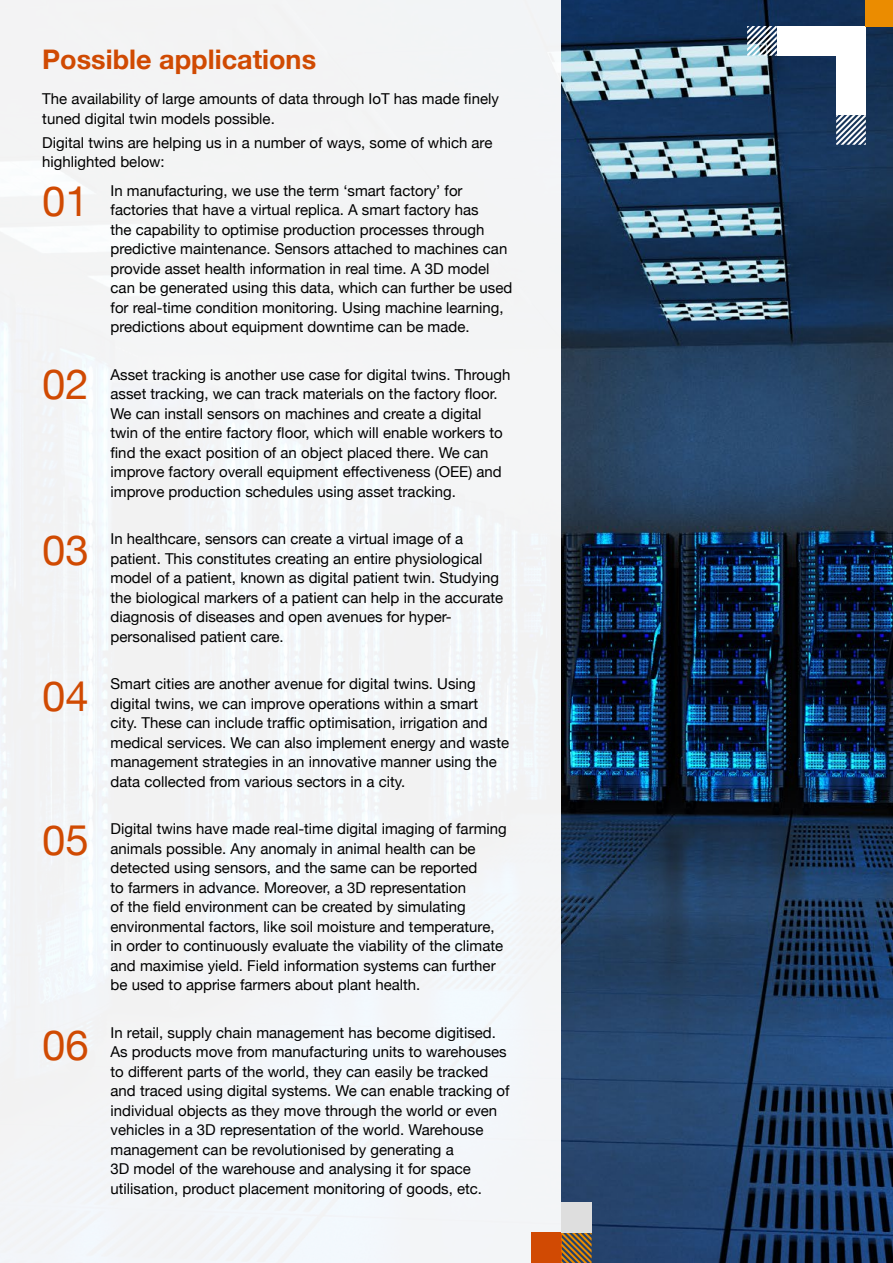
<style>
.page{position:relative;width:893px;height:1263px;background:#fff}
.page>*{position:absolute;margin:0;border:0;box-sizing:border-box;transform-origin:0 0}
.t1{font:42px "Helvetica Neue";color:#d04a02}
.t2{font:700 27px "Helvetica Neue";color:#d04a02}
.t3{font:15px/19.5px "Helvetica Neue";color:#000}
</style>
<div class="page">
<img style="left:561px;top:0;width:332px;height:1263px">
<div style="left:0;top:0;width:561px;height:1263px;background:#f3f4f5"></div>
<div style="left:836px;top:85px;width:30px;height:30px;background:#fff"></div>
<div style="left:836px;top:26px;width:30px;height:59px;background:#fff"></div>
<div style="left:777px;top:26px;width:59px;height:30px;background:#fff"></div>
<svg style="left:836px;top:115px;width:30px;height:30px"></svg>
<svg style="left:747px;top:26px;width:30px;height:30px"></svg>
<div style="left:866px;top:0;width:27px;height:26px;background:#eb8c00"></div>
<div style="left:531px;top:1233px;width:30px;height:30px;background:#d14a03"></div>
<svg style="left:561px;top:1233px;width:31px;height:30px"></svg>
<div style="left:561px;top:1202px;width:31px;height:31px;background:#dedede"></div>
<h2 class="t2" style="left:42px;top:38px;width:275px">Possible applications</h2>
<p class="t3" style="left:42px;top:90px;width:458px">The availability of large amounts of data through IoT has made finely tuned digital twin models possible.</p>
<p class="t3" style="left:42px;top:133px;width:452px">Digital twins are helping us in a number of ways, some of which are highlighted below:</p>
<h1 class="t1" style="left:42px;top:171px;width:48px">01</h1>
<h1 class="t1" style="left:42px;top:354px;width:48px">02</h1>
<h1 class="t1" style="left:42px;top:520px;width:48px">03</h1>
<h1 class="t1" style="left:42px;top:666px;width:48px">04</h1>
<h1 class="t1" style="left:42px;top:810px;width:48px">05</h1>
<h1 class="t1" style="left:42px;top:1014px;width:48px">06</h1>
<p class="t3" style="left:111px;top:181px;width:403px">In manufacturing, we use the term ‘smart factory’ for factories that have a virtual replica. A smart factory has<br>the capability to optimise production processes through predictive maintenance. Sensors attached to machines can provide asset health information in real time. A 3D model can be generated using this data, which can further be used for real-time condition monitoring. Using machine learning, predictions about equipment downtime can be made.</p>
<p class="t3" style="left:111px;top:365px;width:401px">Asset tracking is another use case for digital twins. Through asset tracking, we can track materials on the factory floor.<br>We can install sensors on machines and create a digital twin of the entire factory floor, which will enable workers to find the exact position of an object placed there. We can improve factory overall equipment effectiveness (OEE) and improve production schedules using asset tracking.</p>
<p class="t3" style="left:111px;top:530px;width:394px">In healthcare, sensors can create a virtual image of a patient. This constitutes creating an entire physiological model of a patient, known as digital patient twin. Studying the biological markers of a patient can help in the accurate diagnosis of diseases and open avenues for hyper&shy;personalised patient care.</p>
<p class="t3" style="left:111px;top:675px;width:400px">Smart cities are another avenue for digital twins. Using digital twins, we can improve operations within a smart<br>city. These can include traffic optimisation, irrigation and medical services. We can also implement energy and waste management strategies in an innovative manner using the data collected from various sectors in a city.</p>
<p class="t3" style="left:111px;top:820px;width:398px">Digital twins have made real-time digital imaging of farming animals possible. Any anomaly in animal health can be detected using sensors, and the same can be reported<br>to farmers in advance. Moreover, a 3D representation<br>of the field environment can be created by simulating environmental factors, like soil moisture and temperature, in order to continuously evaluate the viability of the climate and maximise yield. Field information systems can further be used to apprise farmers about plant health.</p>
<p class="t3" style="left:111px;top:1023px;width:400px">In retail, supply chain management has become digitised.<br>As products move from manufacturing units to warehouses to different parts of the world, they can easily be tracked and traced using digital systems. We can enable tracking of individual objects as they move through the world or even vehicles in a 3D representation of the world. Warehouse management can be revolutionised by generating a<br>3D model of the warehouse and analysing it for space utilisation, product placement monitoring of goods, etc.</p>
</div>
